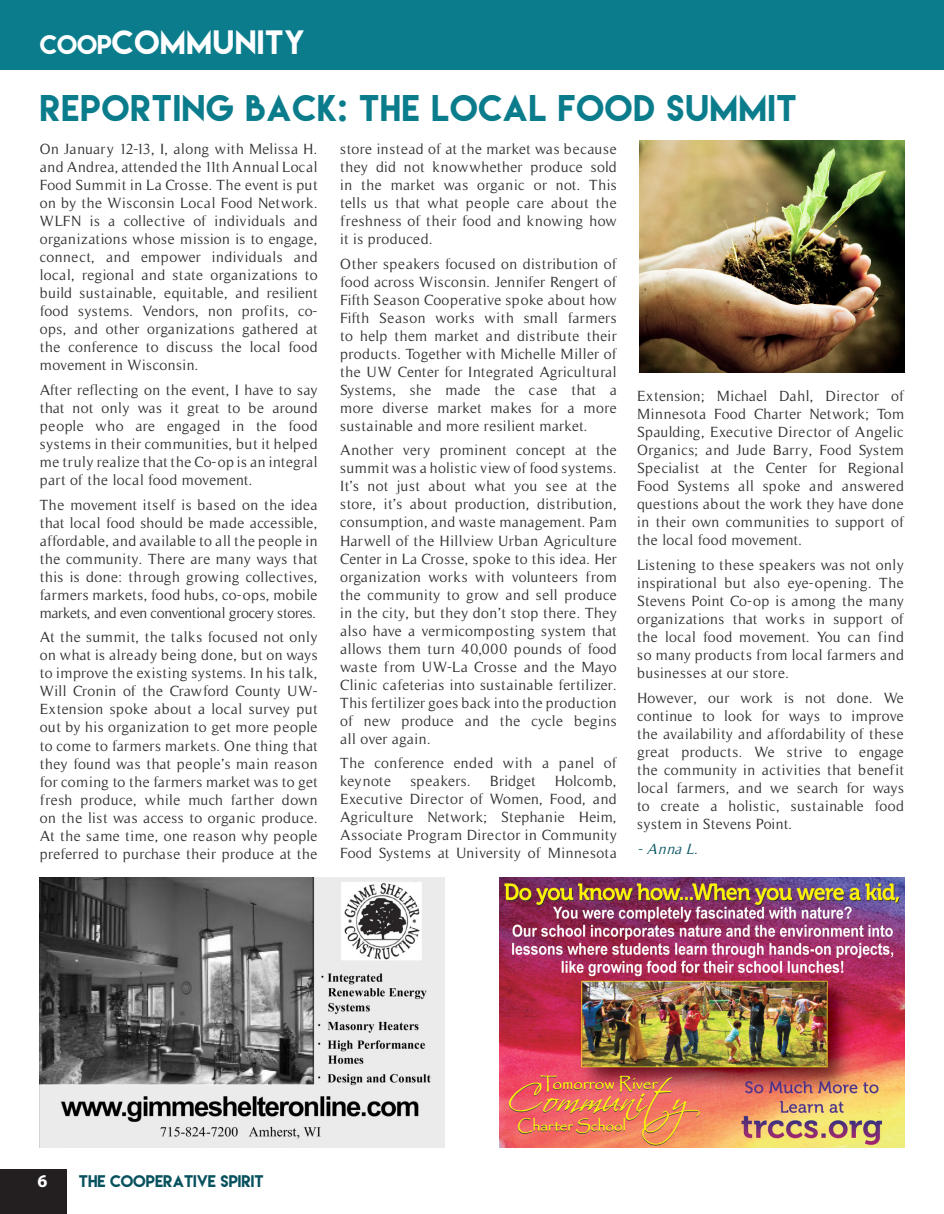
<style>
.page{position:relative;width:944px;height:1214px;background:#fff}
.page>*{position:absolute;margin:0;border:0;box-sizing:border-box;transform-origin:0 0}
.subheading{font:33px "Lemon Milk";letter-spacing:.03em;color:#0a7c8b}
.newsflash{font:30px "Lemon Milk";letter-spacing:.03em;color:#fff}
.newsflash-2{font:24px "Lemon Milk";color:#fff}
.t1{font:700 18px "Myriad Pro";color:#fff}
.content_body{font:15px/18px "Timeless";letter-spacing:.03em;color:#312f30;text-align:justify}
.t2{font:15px "Lemon Milk";color:#06515d}
.content_body-2{font:15px "Timeless";color:#312f30}
.byline{font:italic 15px "Timeless";color:#0c5864}
.s1{font-size:30px}
</style>
<div class="page">
<div style="left:0;top:1168px;width:67px;height:46px;background:#231f20"></div>
<div style="left:0;top:0;width:931px;height:69px;background:#0a7c8b"></div>
<div style="left:931px;top:0;width:13px;height:69px;background:#0a7c8b"></div>
<img style="left:499px;top:877px;width:405px;height:270px">
<img style="left:40px;top:877px;width:405px;height:270px">
<img style="left:639px;top:140px;width:265px;height:232px">
<p class="newsflash-2" style="left:40px;top:28px;width:159px">COOP<span class="s1">NEWS</span></p>
<p class="newsflash" style="left:112px;top:21px;width:194px">COMMUNITY</p>
<p class="subheading" style="left:40px;top:85px;width:758px">REPORTING BACK: THE LOCAL FOOD SUMMIT</p>
<p class="content_body" style="left:40px;top:140px;width:279px">On January 12-13, I, along with Melissa H. and Andrea, attended the 11th Annual Local Food Summit in La Crosse. The event is put on by the Wisconsin Local Food Network.<br>WLFN is a collective of individuals and organizations whose mission is to engage, connect, and empower individuals and local, regional and state organizations to build sustainable, equitable, and resilient food systems. Vendors, non profits, co&shy;ops, and other organizations gathered at the conference to discuss the local food movement in Wisconsin.</p>
<p class="content_body" style="left:40px;top:381px;width:279px">After reflecting on the event, I have to say that not only was it great to be around people who are engaged in the food systems in their communities, but it helped me truly realize that the Co-op is an integral part of the local food movement.</p>
<p class="content_body" style="left:40px;top:495px;width:279px">The movement itself is based on the idea that local food should be made accessible, affordable, and available to all the people in the community. There are many ways that this is done: through growing collectives, farmers markets, food hubs, co-ops, mobile markets, and even conventional grocery stores.</p>
<p class="content_body" style="left:40px;top:628px;width:279px">At the summit, the talks focused not only on what is already being done, but on ways to improve the existing systems. In his talk, Will Cronin of the Crawford County UW-Extension spoke about a local survey put out by his organization to get more people to come to farmers markets. One thing that they found was that people’s main reason for coming to the farmers market was to get fresh produce, while much farther down on the list was access to organic produce.<br>At the same time, one reason why people preferred to purchase their produce at the</p>
<p class="content_body" style="left:340px;top:140px;width:278px">store instead of at the market was because they did not knowwhether produce sold in the market was organic or not. This tells us that what people care about the freshness of their food and knowing how it is produced.</p>
<p class="content_body" style="left:340px;top:255px;width:278px">Other speakers focused on distribution of food across Wisconsin. Jennifer Rengert of Fifth Season Cooperative spoke about how Fifth Season works with small farmers to help them market and distribute their products. Together with Michelle Miller of the UW Center for Integrated Agricultural Systems, she made the case that a more diverse market makes for a more sustainable and more resilient market.</p>
<p class="content_body" style="left:340px;top:441px;width:278px">Another very prominent concept at the summit was a holistic view of food systems.<br>It’s not just about what you see at the store, it’s about production, distribution, consumption, and waste management. Pam Harwell of the Hillview Urban Agriculture Center in La Crosse, spoke to this idea. Her organization works with volunteers from the community to grow and sell produce in the city, but they don’t stop there. They also have a vermicomposting system that allows them turn 40,000 pounds of food waste from UW-La Crosse and the Mayo Clinic cafeterias into sustainable fertilizer.<br>This fertilizer goes back into the production of new produce and the cycle begins all over again.</p>
<p class="content_body" style="left:340px;top:754px;width:278px">The conference ended with a panel of keynote</p>
<p class="content_body" style="left:637px;top:387px;width:268px">Extension; Michael Dahl, Director of Minnesota Food Charter Network; Tom Spaulding, Executive Director of Angelic Organics; and Jude Barry, Food System Specialist at the Center for Regional Food Systems all spoke and answered questions about the work they have done in their own communities to support of the local food movement.</p>
<p class="content_body" style="left:637px;top:556px;width:268px">Listening to these speakers was not only inspirational but also eye-opening. The Stevens Point Co-op is among the many organizations that works in support of the local food movement. You can find so many products from local farmers and businesses at our store.</p>
<p class="content_body" style="left:637px;top:689px;width:268px">However, our work is not done. We continue to look for ways to improve the availability and affordability of these great products. We strive to engage the community in activities that benefit local farmers, and we search for ways to create a holistic, sustainable food system in Stevens Point.</p>
<p class="byline" style="left:637px;top:840px;width:67px">-AnnaL.</p>
<p class="content_body" style="left:340px;top:772px;width:278px;text-indent:215px">Holcomb, Executive Director of Women, Food, and Agriculture Network; Stephanie Heim, Associate Program Director in Community Food Systems at University of Minnesota</p>
<p class="content_body" style="left:410px;top:772px;width:62px">speakers.</p>
<p class="content_body-2" style="left:490px;top:773px;width:47px">Bridget</p>
<p class="t1" style="left:37px;top:1169px;width:11px">6</p>
<p class="t2" style="left:79px;top:1170px;width:186px">THE COOPERATIVE SPIRIT</p>
</div>
